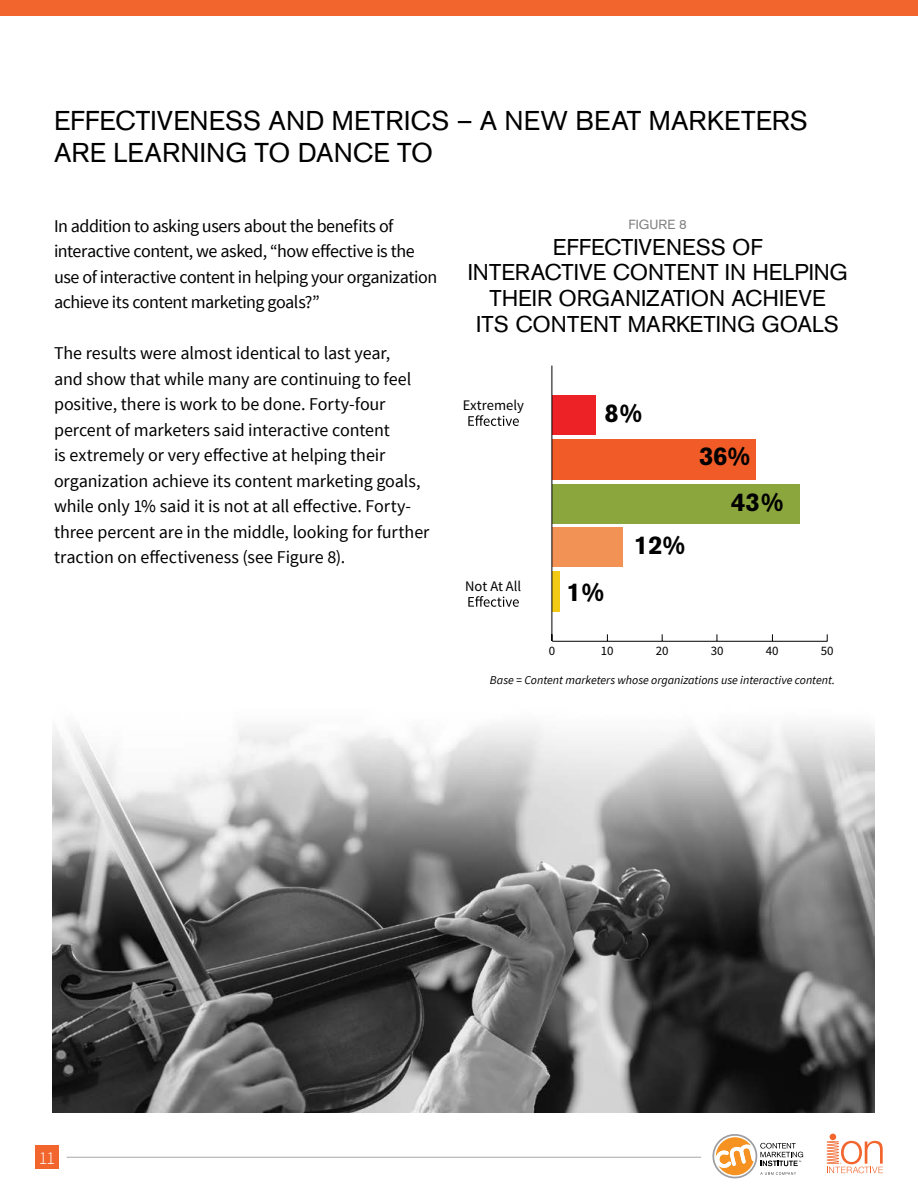
<style>
.page{position:relative;width:918px;height:1188px;background:#fff}
.page>*{position:absolute;margin:0;border:0;box-sizing:border-box;transform-origin:0 0}
.t1{font:27px/32.4px "Akzidenz Grotesk BE";letter-spacing:.005em;color:#000}
.t2{font:700 25.5px/45.6px "Akzidenz Grotesk BE";color:#010101}
.t3{font:22.65px/25.5px "Akzidenz Grotesk BE";color:#010101;text-align:center}
.t4{font:18px/25.5px "Source Sans Pro";letter-spacing:-.01em;color:#000}
.t5{font:300 18px "Source Sans Pro";color:#fff}
.t6{font:14.55px "Source Sans Pro";color:#010101}
.t7{font:13.2px "Akzidenz Grotesk BE";letter-spacing:.005em;color:#818181}
.t8{font:12.9px "Source Sans Pro";color:#010101}
.t9{font:italic 12px "Source Sans Pro";color:#000}
</style>
<div class="page">
<svg style="left:827px;top:1134px;width:56px;height:39px"></svg>
<hr style="left:67px;top:1157px;width:634px;height:1px;background:#a6a8ab">
<div style="left:35px;top:1145px;width:24px;height:24px;background:#f2662e"></div>
<div style="left:0;top:0;width:918px;height:15px;background:#f2662e"></div>
<svg style="left:712px;top:1134px;width:91px;height:44px"></svg>
<img style="left:53px;top:725px;width:821px;height:387px">
<div style="left:552px;top:572px;width:8px;height:40px;background:#f2ca15"></div>
<div style="left:552px;top:528px;width:70px;height:39px;background:#f29355"></div>
<div style="left:552px;top:484px;width:247px;height:39px;background:#8ba63c"></div>
<div style="left:552px;top:439px;width:204px;height:41px;background:#f15b27"></div>
<div style="left:552px;top:396px;width:44px;height:39px;background:#ec2227"></div>
<hr style="left:552px;top:641px;width:276px;height:1px;background:#000">
<hr style="left:552px;top:366px;width:1px;height:275px;background:#000">
<svg style="left:468px;top:415px;width:51px;height:11px"></svg>
<svg style="left:468px;top:596px;width:51px;height:11px"></svg>
<h1 class="t1" style="left:54px;top:104px;width:755px">EFFECTIVENESS AND METRICS – A NEW BEAT MARKETERS<br>ARE LEARNING TO DANCE TO</h1>
<p class="t4" style="left:54px;top:213px;width:385px">In addition to asking users about the benefits of interactive content, we asked, “how effective is the use of interactive content in helping your organization achieve its content marketing goals?”</p>
<p class="t4" style="left:54px;top:341px;width:377px">The results were almost identical to last year,<br>and show that while many are continuing to feel positive, there is work to be done. Forty-four percent of marketers said interactive content<br>is extremely or very effective at helping their organization achieve its content marketing goals, while only 1% said it is not at all effective. Forty&shy;three percent are in the middle, looking for further traction on effectiveness (see Figure 8).</p>
<p class="t7" style="left:629px;top:217px;width:60px">FIGURE 8</p>
<p class="t3" style="left:468px;top:234px;width:382px">EFFECTIVENESS OF<br>INTERACTIVE CONTENT IN HELPING<br>THEIR ORGANIZATION ACHIEVE<br>ITS CONTENT MARKETING GOALS</p>
<p class="t6" style="left:463px;top:396px;width:63px">Extremely</p>
<p class="t6" style="left:465px;top:577px;width:58px">Not At All</p>
<h2 class="t2" style="left:605px;top:391px;width:39px">8%</h2>
<h2 class="t2" style="left:566px;top:570px;width:39px">1%</h2>
<h2 class="t2" style="left:634px;top:522px;width:53px">12%</h2>
<h2 class="t2" style="left:731px;top:434px;width:54px;text-indent:-32px">36%<br>43%</h2>
<p class="t8" style="left:549px;top:643px;width:8px">0</p>
<p class="t8" style="left:601px;top:643px;width:14px">10</p>
<p class="t8" style="left:656px;top:643px;width:14px">20</p>
<p class="t8" style="left:711px;top:643px;width:14px">30</p>
<p class="t8" style="left:766px;top:643px;width:14px">40</p>
<p class="t8" style="left:821px;top:643px;width:14px">50</p>
<p class="t9" style="left:490px;top:673px;width:347px">Base = Content marketers whose organizations use interactive content.</p>
<p class="t5" style="left:39px;top:1147px;width:18px">11</p>
</div>
